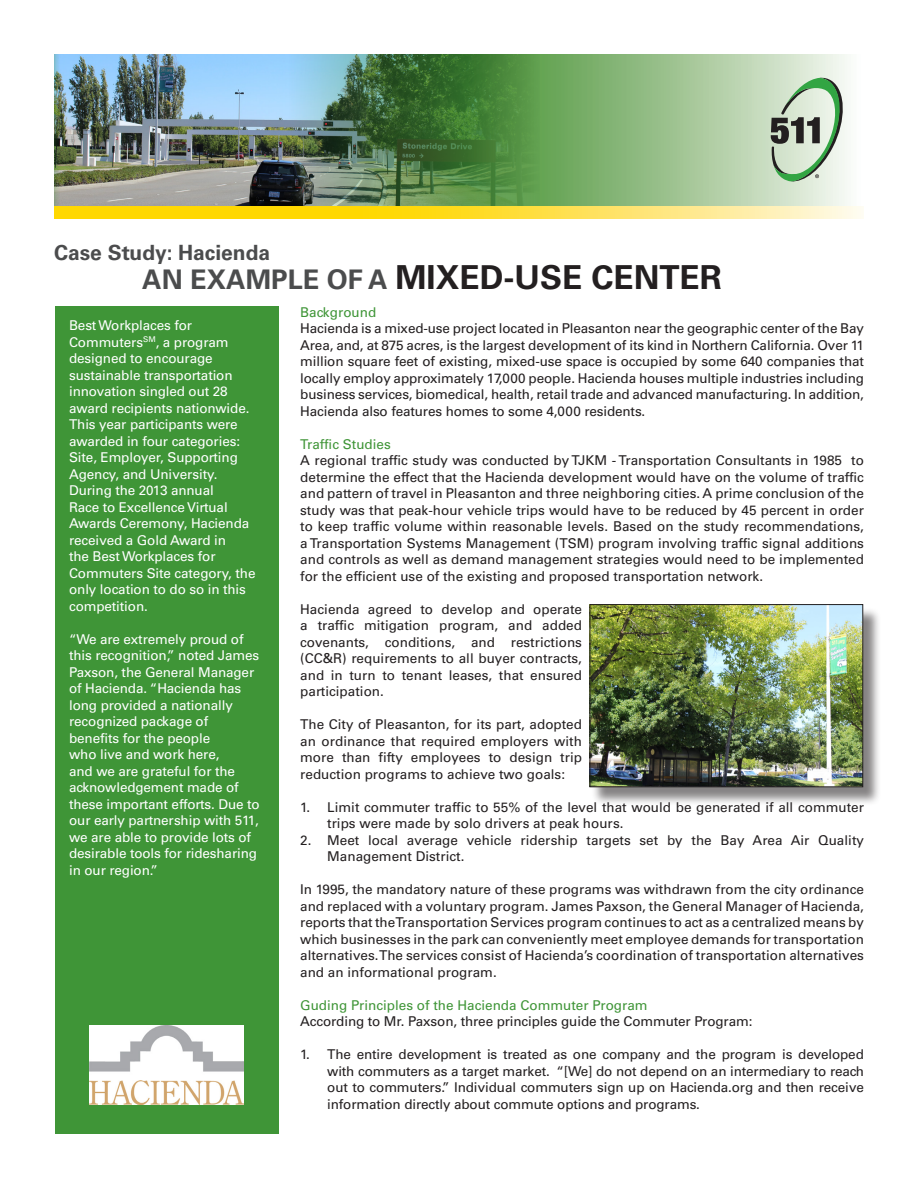
<style>
.page{position:relative;width:918px;height:1188px;background:#fff}
.page>*{position:absolute;margin:0;border:0;box-sizing:border-box;transform-origin:0 0}
.t1{font:700 33px "Univers LT";color:#231f20}
.t2{font:700 21px "Univers LT";color:#4b4c4d}
.t3{font:13.5px/16.5px "Univers LT";color:#231f20;text-align:justify}
.t4{font:13.5px/16.5px "Univers LT";letter-spacing:-.01em;color:#fff}
.t5{font:13.5px "Univers LT";color:#3f9537}
.s1{font-size:27px;color:#4b4c4d}
</style>
<div class="page">
<div style="left:55px;top:306px;width:224px;height:828px;background:#3f9537"></div>
<svg style="left:54px;top:205px;width:810px;height:13px;background:#f6db47"></svg>
<svg style="left:552px;top:54px;width:295px;height:151px;background:#a1c595"></svg>
<img style="left:54px;top:54px;width:498px;height:151px">
<svg style="left:771px;top:78px;width:72px;height:103px;background:#aabfa8"></svg>
<div style="left:591px;top:607px;width:290px;height:199px;background:#231f20;opacity:.55"></div>
<img style="left:592px;top:606px;width:269px;height:179px">
<div style="left:590px;top:604px;width:273px;height:183px;border:1px solid #231f20"></div>
<img style="left:90px;top:1025px;width:154px;height:80px">
<p class="t2" style="left:54px;top:241px;width:218px">Case Study: Hacienda</p>
<h1 class="t1" style="left:142px;top:258px;width:581px"><span class="s1">AN EXAMPLE OF A</span> MIXED-USE CENTER</h1>
<p class="t4" style="left:69px;top:318px;width:188px">Best Workplaces for<br>Commuters<sup>SM</sup>, a program designed to encourage sustainable transportation innovation singled out 28 award recipients nationwide.<br>This year participants were awarded in four categories:<br>Site, Employer, Supporting<br>Agency, and University.<br>During the 2013 annual<br>Race to Excellence Virtual<br>Awards Ceremony, Hacienda received a Gold Award in<br>the Best Workplaces for<br>Commuters Site category, the only location to do so in this competition.</p>
<p class="t4" style="left:69px;top:631px;width:192px">“We are extremely proud of this recognition,” noted James<br>Paxson, the General Manager of Hacienda. “Hacienda has long provided a nationally recognized package of benefits for the people<br>who live and work here,<br>and we are grateful for the acknowledgement made of these important efforts. Due to our early partnership with 511, we are able to provide lots of desirable tools for ridesharing in our region.”</p>
<p class="t5" style="left:300px;top:304px;width:78px">Background</p>
<p class="t3" style="left:300px;top:320px;width:565px">Hacienda is a mixed-use project located in Pleasanton near the geographic center of the Bay Area, and, at 875 acres, is the largest development of its kind in Northern California. Over 11 million square feet of existing, mixed-use space is occupied by some 640 companies that locally employ approximately 17,000 people. Hacienda houses multiple industries including business services, biomedical, health, retail trade and advanced manufacturing. In addition, Hacienda also features homes to some 4,000 residents.</p>
<p class="t5" style="left:300px;top:436px;width:92px">Traffic Studies</p>
<p class="t3" style="left:300px;top:452px;width:565px">A regional traffic study was conducted by TJKM - Transportation Consultants in 1985 to determine the effect that the Hacienda development would have on the volume of traffic and pattern of travel in Pleasanton and three neighboring cities. A prime conclusion of the study was that peak-hour vehicle trips would have to be reduced by 45 percent in order to keep traffic volume within reasonable levels. Based on the study recommendations, a Transportation Systems Management (TSM) program involving traffic signal additions and controls as well as demand management strategies would need to be implemented for the efficient use of the existing and proposed transportation network.</p>
<p class="t3" style="left:300px;top:601px;width:283px">Hacienda agreed to develop and operate a traffic mitigation program, and added covenants, conditions, and restrictions (CC&amp;R) requirements to all buyer contracts, and in turn to tenant leases, that ensured participation.</p>
<p class="t3" style="left:300px;top:716px;width:283px">The City of Pleasanton, for its part, adopted an ordinance that required employers with more than fifty employees to design trip reduction programs to achieve two goals:</p>
<p class="t3" style="left:327px;top:799px;width:538px;text-indent:-27px">1. Limit commuter traffic to 55% of the level that would be generated if all commuter trips were made by solo drivers at peak hours.</p>
<p class="t3" style="left:327px;top:832px;width:538px;text-indent:-27px">2. Meet local average vehicle ridership targets set by the Bay Area Air Quality<br>Management District.</p>
<p class="t3" style="left:300px;top:881px;width:565px">In 1995, the mandatory nature of these programs was withdrawn from the city ordinance and replaced with a voluntary program. James Paxson, the General Manager of Hacienda, reports that the Transportation Services program continues to act as a centralized means by which businesses in the park can conveniently meet employee demands for transportation alternatives. The services consist of Hacienda’s coordination of transportation alternatives and an informational program.</p>
<p class="t5" style="left:300px;top:997px;width:349px">Guding Principles of the Hacienda Commuter Program</p>
<p class="t3" style="left:300px;top:1013px;width:454px">According to Mr. Paxson, three principles guide the Commuter Program:</p>
<p class="t3" style="left:327px;top:1046px;width:538px;text-indent:-27px">1. The entire development is treated as one company and the program is developed with commuters as a target market. “[We] do not depend on an intermediary to reach out to commuters.” Individual commuters sign up on Hacienda.org and then receive information directly about commute options and programs.</p>
</div>
